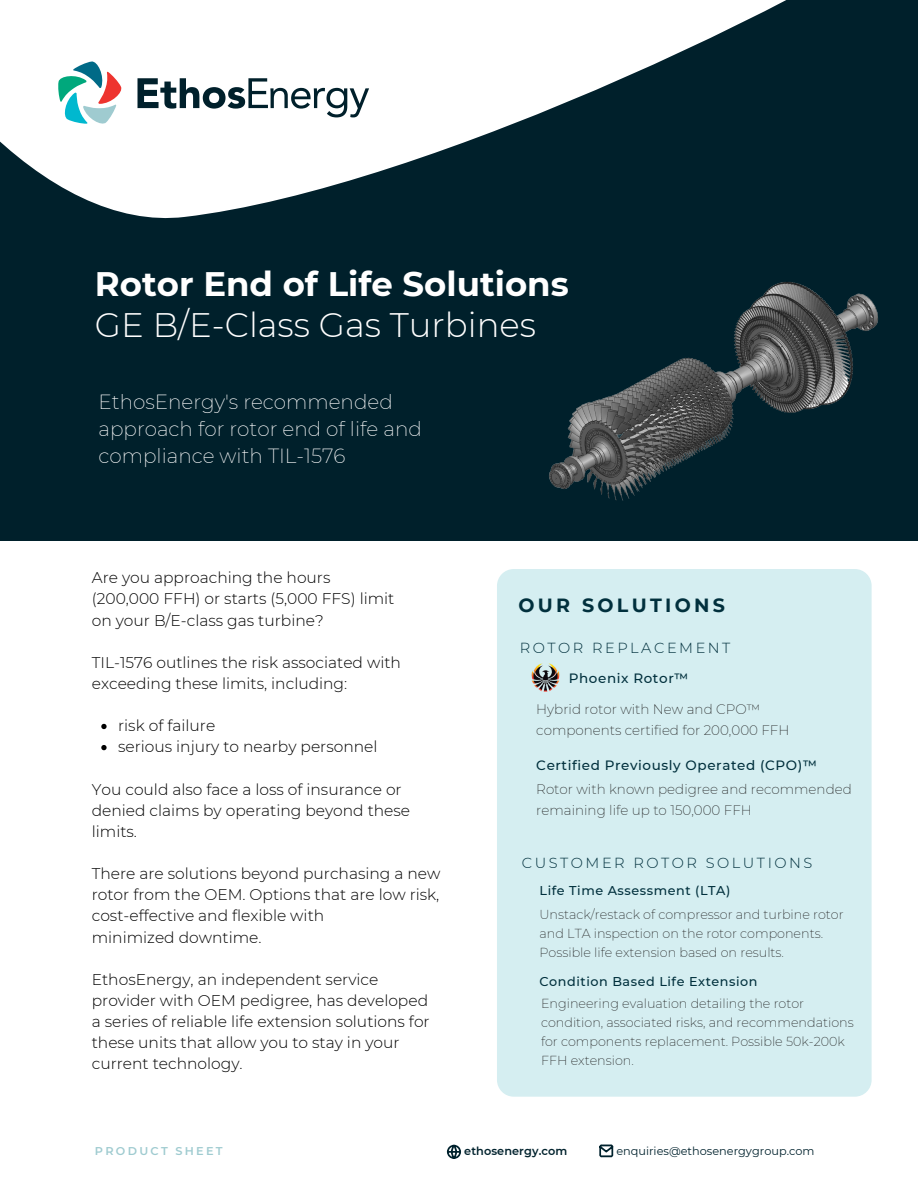
<style>
.page{position:relative;width:918px;height:1188px;background:#fff}
.page>*{position:absolute;margin:0;border:0;box-sizing:border-box;transform-origin:0 0}
.t1{font:700 33.9px "Montserrat";color:#fff}
.t2{font:300 33.9px "Montserrat";color:#fff}
.t3{font:200 19.95px/27px "Montserrat";color:#fff}
.t4{font:700 19.05px "Montserrat";letter-spacing:.175em;color:#01303d}
.t5{font:300 15.45px/21.1px "Montserrat";color:#000}
.t6{font:300 14.55px "Montserrat";letter-spacing:.175em;color:#01303d}
.t7{font:200 13.5px/21.3px "Montserrat";color:#1b1b1b}
.t8{font:500 13.5px "Montserrat";letter-spacing:.045em;color:#01303d}
.t9{font:200 12.75px/19px "Montserrat";color:#1b1b1b}
.t10{font:500 12.75px "Montserrat";letter-spacing:.045em;color:#01303d}
.t11{font:11.25px "Montserrat";color:#00222d}
.t12{font:600 11.25px "Montserrat";letter-spacing:.01em;color:#00222d}
.t13{font:600 11.25px "Montserrat";letter-spacing:.2em;color:#9fcbd0}
</style>
<div class="page">
<div style="left:0;top:0;width:918px;height:540px;background:#00202b"></div>
<svg style="left:0;top:0;width:786px;height:219px;fill:#fff"></svg>
<svg style="left:58px;top:61px;width:65px;height:66px;background:#b5cfd0"></svg>
<svg style="left:138px;top:78px;width:231px;height:39px"></svg>
<svg style="left:447px;top:1145px;width:14px;height:14px"></svg>
<svg style="left:599px;top:1145px;width:14px;height:12px"></svg>
<div style="left:497px;top:569px;width:375px;height:528px;background:#d5eef1;border-radius:17px"></div>
<img style="left:531px;top:663px;width:29px;height:29px">
<svg style="left:101px;top:724px;width:6px;height:5px"></svg>
<svg style="left:101px;top:745px;width:6px;height:5px"></svg>
<img style="left:549px;top:282px;width:329px;height:219px">
<p class="t1" style="left:95px;top:263px;width:475px">Rotor End of Life Solutions</p>
<p class="t2" style="left:95px;top:304px;width:443px">GE B/E-Class Gas Turbines</p>
<p class="t3" style="left:99px;top:389px;width:325px">EthosEnergy's recommended approach for rotor end of life and compliance with TIL-1576</p>
<p class="t5" style="left:92px;top:567px;width:240px">Are you approaching the hours</p>
<p class="t5" style="left:92px;top:588px;width:304px">(200,000 FFH) or starts (5,000 FFS) limit</p>
<p class="t5" style="left:92px;top:609px;width:233px">on your B/E-class gas turbine?</p>
<p class="t5" style="left:92px;top:652px;width:311px">TIL-1576 outlines the risk associated with exceeding these limits, including:</p>
<p class="t5" style="left:118px;top:715px;width:99px">risk of failure</p>
<p class="t5" style="left:118px;top:736px;width:261px">serious injury to nearby personnel</p>
<p class="t5" style="left:92px;top:779px;width:320px">You could also face a loss of insurance or denied claims by operating beyond these limits.</p>
<p class="t5" style="left:92px;top:863px;width:350px;text-align:justify">There are solutions beyond purchasing a new rotor from the OEM. Options that are low risk, cost-effective and flexible with</p>
<p class="t5" style="left:92px;top:926px;width:171px">minimized downtime.</p>
<p class="t5" style="left:92px;top:969px;width:288px">EthosEnergy, an independent service</p>
<p class="t5" style="left:92px;top:990px;width:338px">provider with OEM pedigree, has developed</p>
<p class="t5" style="left:92px;top:1011px;width:339px">a series of reliable life extension solutions for these units that allow you to stay in your</p>
<p class="t5" style="left:92px;top:1053px;width:152px">current technology.</p>
<p class="t4" style="left:518px;top:593px;width:208px">OUR SOLUTIONS</p>
<p class="t6" style="left:520px;top:639px;width:212px">ROTOR REPLACEMENT</p>
<p class="t8" style="left:569px;top:670px;width:121px">Phoenix Rotor™</p>
<p class="t7" style="left:536px;top:699px;width:255px">Hybrid rotor with New and CPO™ components certified for 200,000 FFH</p>
<p class="t8" style="left:536px;top:757px;width:282px">Certified Previously Operated (CPO)™</p>
<p class="t7" style="left:536px;top:779px;width:317px">Rotor with known pedigree and recommended remaining life up to 150,000 FFH</p>
<p class="t6" style="left:522px;top:854px;width:292px">CUSTOMER ROTOR SOLUTIONS</p>
<p class="t10" style="left:540px;top:882px;width:192px">Life Time Assessment (LTA)</p>
<p class="t9" style="left:540px;top:905px;width:306px">Unstack/restack of compressor and turbine rotor and LTA inspection on the rotor components.<br>Possible life extension based on results.</p>
<p class="t10" style="left:540px;top:974px;width:220px">Condition Based Life Extension</p>
<p class="t9" style="left:541px;top:993px;width:314px">Engineering evaluation detailing the rotor condition, associated risks, and recommendations for components replacement. Possible 50k-200k FFH extension.</p>
<p class="t13" style="left:95px;top:1144px;width:129px">PRODUCT SHEET</p>
<p class="t12" style="left:464px;top:1144px;width:105px">ethosenergy.com</p>
<p class="t11" style="left:616px;top:1144px;width:200px">enquiries@ethosenergygroup.com</p>
</div>
